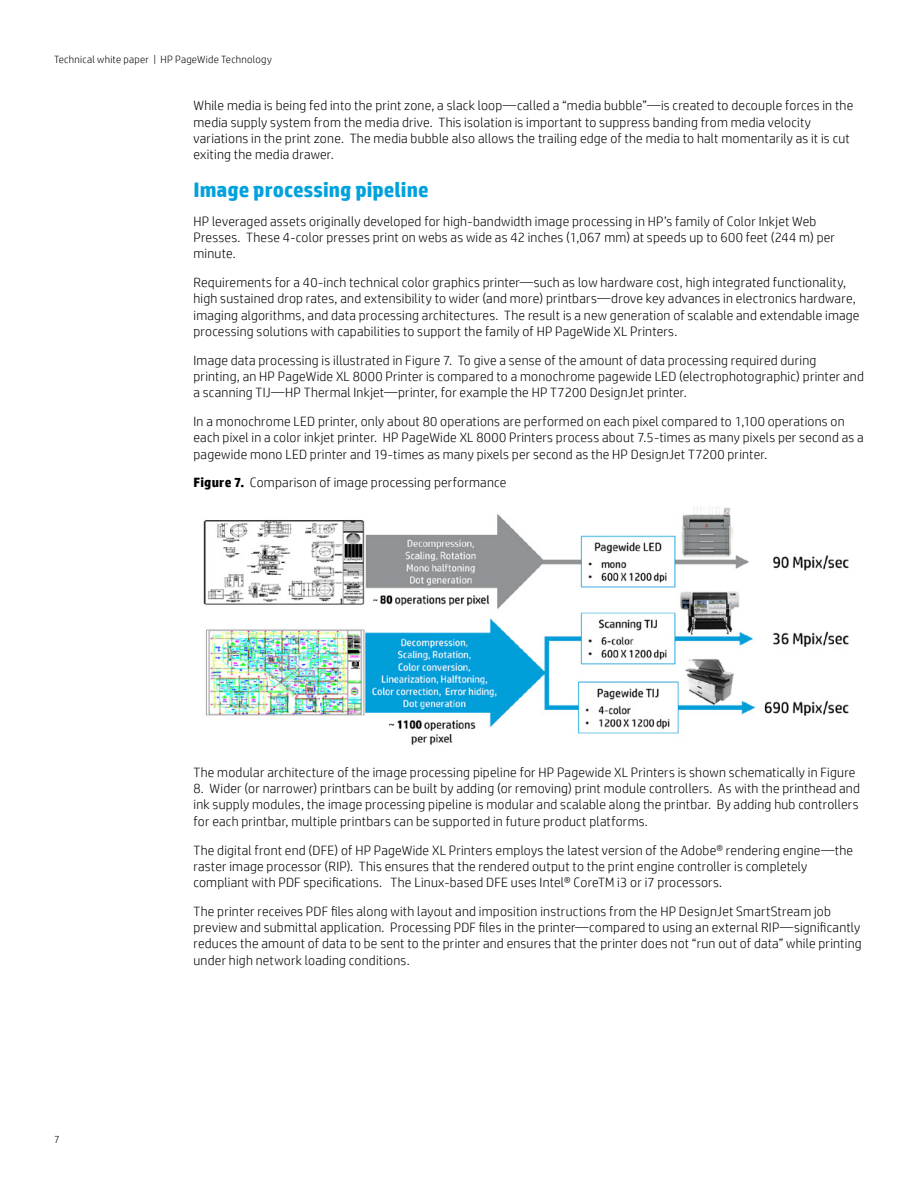
<style>
.page{position:relative;width:918px;height:1188px;background:#fff}
.page>*{position:absolute;margin:0;border:0;box-sizing:border-box;transform-origin:0 0}
.t1{font:700 21px "HP Simplified";color:#00a1dd}
.t2{font:300 13.5px/16.2px "HP Simplified";letter-spacing:.015em;color:#000}
.t3{font:300 10.5px "HP Simplified";letter-spacing:.025em;color:#000}
.s1{font-weight:700}
</style>
<div class="page">
<img style="left:203px;top:507px;width:646px;height:238px">
<p class="t3" style="left:54px;top:52px;width:219px">Technical white paper | HP PageWide Technology</p>
<p class="t2" style="left:194px;top:97px;width:661px">While media is being fed into the print zone, a slack loop—called a “media bubble”—is created to decouple forces in the media supply system from the media drive. This isolation is important to suppress banding from media velocity variations in the print zone. The media bubble also allows the trailing edge of the media to halt momentarily as it is cut exiting the media drawer.</p>
<h1 class="t1" style="left:194px;top:176px;width:237px">Image processing pipeline</h1>
<p class="t2" style="left:194px;top:213px;width:643px">HP leveraged assets originally developed for high-bandwidth image processing in HP’s family of Color Inkjet Web<br>Presses. These 4-color presses print on webs as wide as 42 inches (1,067 mm) at speeds up to 600 feet (244 m) per minute.</p>
<p class="t2" style="left:194px;top:274px;width:668px">Requirements for a 40-inch technical color graphics printer—such as low hardware cost, high integrated functionality, high sustained drop rates, and extensibility to wider (and more) printbars—drove key advances in electronics hardware, imaging algorithms, and data processing architectures. The result is a new generation of scalable and extendable image processing solutions with capabilities to support the family of HP PageWide XL Printers.</p>
<p class="t2" style="left:194px;top:352px;width:672px">Image data processing is illustrated in Figure 7. To give a sense of the amount of data processing required during printing, an HP PageWide XL 8000 Printer is compared to a monochrome pagewide LED (electrophotographic) printer and a scanning TIJ—HP Thermal Inkjet—printer, for example the HP T7200 DesignJet printer.</p>
<p class="t2" style="left:194px;top:413px;width:672px">In a monochrome LED printer, only about 80 operations are performed on each pixel compared to 1,100 operations on each pixel in a color inkjet printer. HP PageWide XL 8000 Printers process about 7.5-times as many pixels per second as a pagewide mono LED printer and 19-times as many pixels per second as the HP DesignJet T7200 printer.</p>
<p class="t2" style="left:194px;top:474px;width:314px"><span class="s1">Figure 7.</span> Comparison of image processing performance</p>
<p class="t3" style="left:54px;top:1132px;width:7px">7</p>
<p class="t2" style="left:194px;top:764px;width:664px">The modular architecture of the image processing pipeline for HP Pagewide XL Printers is shown schematically in Figure</p>
<p class="t2" style="left:194px;top:780px;width:668px;text-align:justify">8. Wider (or narrower) printbars can be built by adding (or removing) print module controllers. As with the printhead and ink supply modules, the image processing pipeline is modular and scalable along the printbar. By adding hub controllers for each printbar, multiple printbars can be supported in future product platforms.</p>
<p class="t2" style="left:194px;top:841px;width:661px">The digital front end (DFE) of HP PageWide XL Printers employs the latest version of the Adobe® rendering engine—the raster image processor (RIP). This ensures that the rendered output to the print engine controller is completely compliant with PDF specifications. The Linux-based DFE uses Intel® CoreTM i3 or i7 processors.</p>
<p class="t2" style="left:194px;top:903px;width:670px">The printer receives PDF files along with layout and imposition instructions from the HP DesignJet SmartStream job preview and submittal application. Processing PDF files in the printer—compared to using an external RIP—significantly reduces the amount of data to be sent to the printer and ensures that the printer does not “run out of data” while printing under high network loading conditions.</p>
</div>
